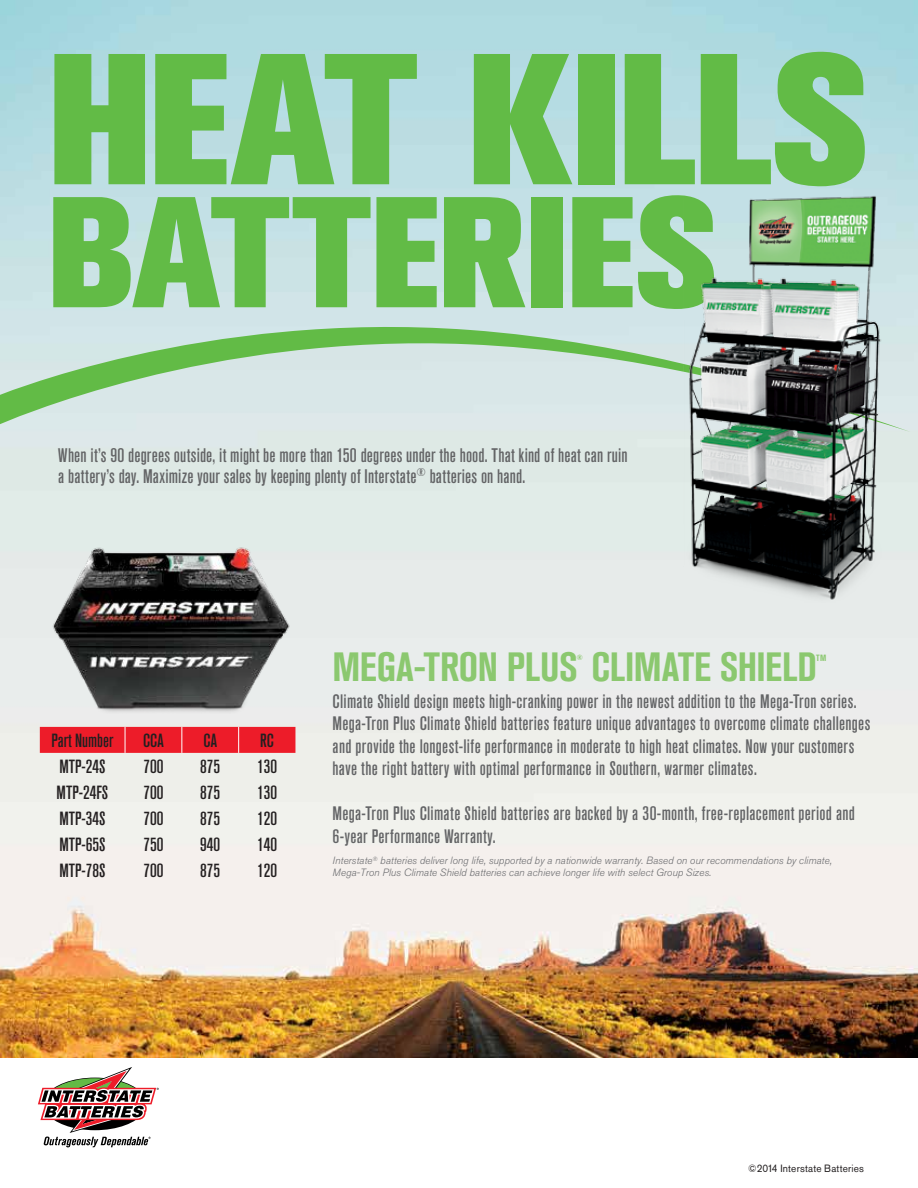
<style>
.page{position:relative;width:918px;height:1188px;background:#fff}
.page>*{position:absolute;margin:0;border:0;box-sizing:border-box;transform-origin:0 0}
.t1{font:800 184.5px "IBS Akzidenz Grotesk BQ";letter-spacing:-.005em;color:#62bb46}
.t2{font:800 156px "IBS Akzidenz Grotesk BQ";color:#62bb46}
.t3{font:700 condensed 40.5px "IBS Akzidenz Grotesk BQ";letter-spacing:-.01em;color:#8bc86f}
.t4{font:500 condensed 19.5px/21px "IBS Akzidenz Grotesk BQ";letter-spacing:.01em;color:#636466}
.t5{font:500 condensed 19.35px/22.5px "IBS Akzidenz Grotesk BQ";letter-spacing:.015em;color:#636466}
.t6{font:500 condensed 18.9px "IBS Akzidenz Grotesk BQ";color:#231f20}
.t7{font:italic 300 10.5px/12px "IBS Akzidenz Grotesk BQ";color:#6d6e71}
.t8{font:10.5px "IBS Akzidenz Grotesk BQ";letter-spacing:.02em;color:#231f20;scale:.95 1}
.t9{font:700 condensed 9px "IBS Akzidenz Grotesk BQ";color:#8bc86f}
.t10{font:700 condensed 7.5px "IBS Akzidenz Grotesk BQ";color:#8bc86f}
</style>
<div class="page">
<img style="left:0;top:0;width:918px;height:1058px">
<svg style="left:0;top:310px;width:911px;height:122px;background:#c6e0d0"></svg>
<img style="left:684px;top:191px;width:206px;height:411px">
<div style="left:40px;top:727px;width:255px;height:26px;background:#ed1c29"></div>
<img style="left:44px;top:540px;width:252px;height:184px">
<svg style="left:38px;top:1067px;width:121px;height:80px"></svg>
<h1 class="t1" style="left:48px;top:13px;width:822px">HEAT KILLS</h1>
<h2 class="t2" style="left:48px;top:162px;width:671px">BATTERIES</h2>
<p class="t4" style="left:58px;top:445px;width:571px">When it’s 90 degrees outside, it might be more than 150 degrees under the hood. That kind of heat can ruin a battery’s day. Maximize your sales by keeping plenty of Interstate<sup>®</sup> batteries on hand.</p>
<p class="t6" style="left:51px;top:729px;width:63px">Part Number</p>
<p class="t6" style="left:143px;top:729px;width:22px">CCA</p>
<p class="t6" style="left:204px;top:729px;width:15px">CA</p>
<p class="t6" style="left:260px;top:729px;width:15px">RC</p>
<p class="t6" style="left:59px;top:755px;width:48px">MTP-24S</p>
<p class="t6" style="left:143px;top:755px;width:22px">700</p>
<p class="t6" style="left:200px;top:755px;width:22px">875</p>
<p class="t6" style="left:257px;top:755px;width:22px">130</p>
<p class="t6" style="left:57px;top:781px;width:53px">MTP-24FS</p>
<p class="t6" style="left:143px;top:781px;width:22px">700</p>
<p class="t6" style="left:200px;top:781px;width:22px">875</p>
<p class="t6" style="left:257px;top:781px;width:22px">130</p>
<p class="t6" style="left:59px;top:807px;width:48px">MTP-34S</p>
<p class="t6" style="left:143px;top:807px;width:22px">700</p>
<p class="t6" style="left:200px;top:807px;width:22px">875</p>
<p class="t6" style="left:257px;top:807px;width:22px">120</p>
<p class="t6" style="left:59px;top:833px;width:48px">MTP-65S</p>
<p class="t6" style="left:143px;top:833px;width:22px">750</p>
<p class="t6" style="left:200px;top:833px;width:22px">940</p>
<p class="t6" style="left:257px;top:833px;width:22px">140</p>
<p class="t6" style="left:59px;top:859px;width:48px">MTP-78S</p>
<p class="t6" style="left:143px;top:859px;width:22px">700</p>
<p class="t6" style="left:200px;top:859px;width:22px">875</p>
<p class="t6" style="left:257px;top:859px;width:22px">120</p>
<h3 class="t3" style="left:333px;top:644px;width:486px">MEGA-TRON PLUS CLIMATE SHIELD</h3>
<p class="t10" style="left:577px;top:653px;width:7px">®</p>
<p class="t9" style="left:816px;top:652px;width:12px">TM</p>
<p class="t5" style="left:333px;top:690px;width:539px">Climate Shield design meets high-cranking power in the newest addition to the Mega-Tron series.<br>Mega-Tron Plus Climate Shield batteries feature unique advantages to overcome climate challenges and provide the longest-life performance in moderate to high heat climates. Now your customers have the right battery with optimal performance in Southern, warmer climates.</p>
<p class="t5" style="left:333px;top:802px;width:524px">Mega-Tron Plus Climate Shield batteries are backed by a 30-month, free-replacement period and<br>6-year Performance Warranty.</p>
<p class="t7" style="left:333px;top:855px;width:501px">Interstate<sup>®</sup> batteries deliver long life, supported by a nationwide warranty. Based on our recommendations by climate,<br>Mega-Tron Plus Climate Shield batteries can achieve longer life with select Group Sizes.</p>
<p class="t8" style="left:748px;top:1162px;width:123px">©2014 Interstate Batteries</p>
</div>
